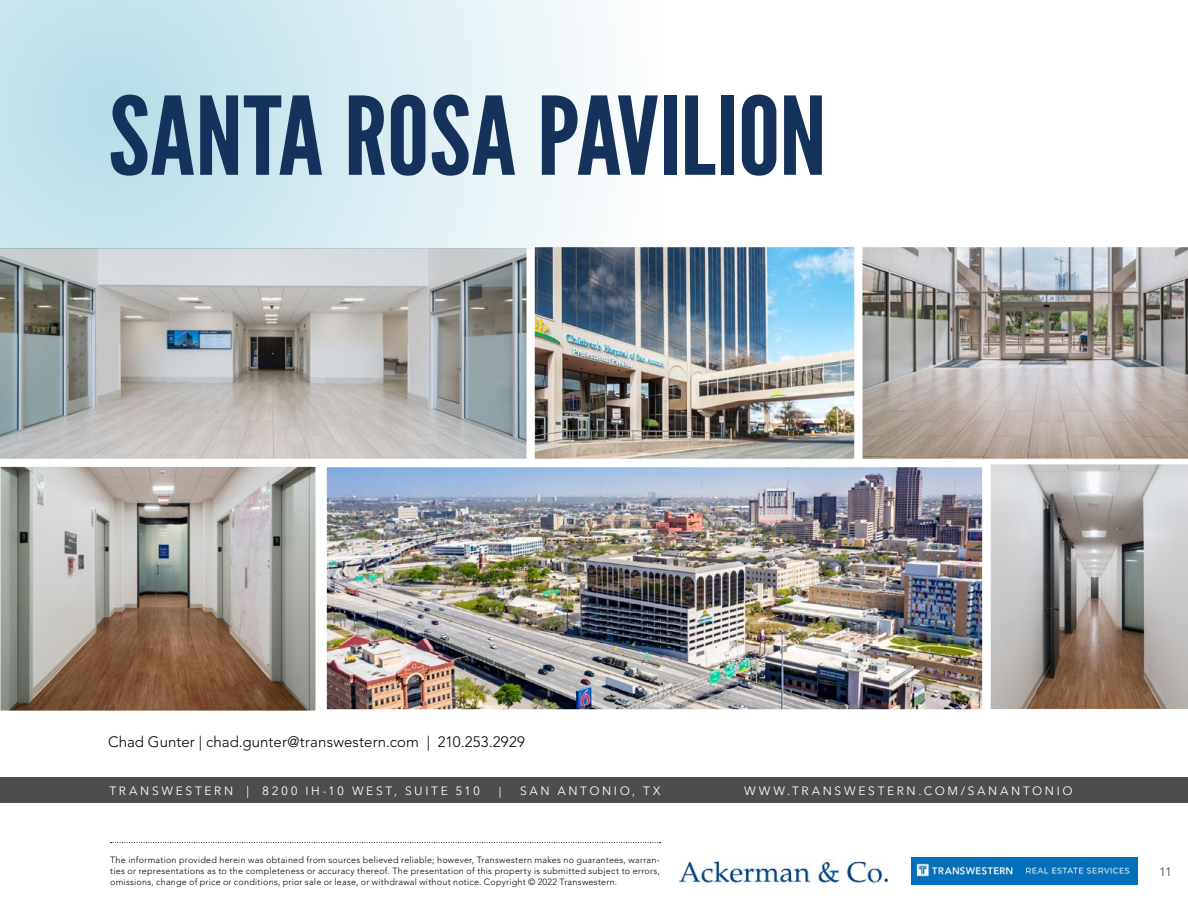
<style>
.page{position:relative;width:1188px;height:918px;background:#fff}
.page>*{position:absolute;margin:0;border:0;box-sizing:border-box;transform-origin:0 0}
.t1{font:108px "League Gothic";color:#15325c;scale:1.11 1}
.t2{font:300 15px "Avenir LT Std";letter-spacing:.01em;color:#000}
.t3{font:12px "Avenir Next LT Pro";letter-spacing:.22em;color:#fff}
.t4{font:12px "Avenir Next LT Pro";color:#4d4d4f}
.t5{font:10.8px "Avenir Next LT Pro";color:#fff;scale:1.11 1}
.t6{font:300 9px/10.8px "Avenir LT Std";letter-spacing:.03em;color:#000;text-align:justify}
</style>
<div class="page">
<div style="left:0;top:0;width:663px;height:248px;background:linear-gradient(to right,#b6dce7,#f9fcfd)"></div>
<img style="left:328px;top:468px;width:654px;height:241px">
<div style="left:319px;top:459px;width:724px;height:259px;border:8px solid #fff"></div>
<svg style="left:982px;top:467px;width:206px;height:251px;background:#aea8a4"></svg>
<svg style="left:0;top:240px;width:526px;height:227px;background:#b2b4b4"></svg>
<img style="left:535px;top:248px;width:318px;height:210px">
<svg style="left:853px;top:247px;width:335px;height:220px;background:#ada7a3"></svg>
<div style="left:526px;top:239px;width:337px;height:228px;border:8px solid #fff"></div>
<img style="left:911px;top:858px;width:227px;height:27px">
<div style="left:0;top:778px;width:1188px;height:25px;background:#4d4d4f"></div>
<img style="left:657px;top:843px;width:231px;height:40px">
<svg style="left:111px;top:842px;width:550px;height:1px"></svg>
<svg style="left:0;top:458px;width:325px;height:260px;background:#a99f95"></svg>
<h1 class="t1" style="left:109px;top:72px;width:648px">SANTA ROSA PAVILION</h1>
<h2 class="t2" style="left:108px;top:733px;width:418px">Chad Gunter | chad.gunter@transwestern.com | 210.253.2929</h2>
<h3 class="t3" style="left:110px;top:784px;width:372px">TRANSWESTERN | 8200 IH-10 WEST, SUITE 510</h3>
<p class="t5" style="left:499px;top:785px;width:4px">|</p>
<h3 class="t3" style="left:520px;top:784px;width:142px">SAN ANTONIO, TX</h3>
<h3 class="t3" style="left:744px;top:784px;width:330px">WWW.TRANSWESTERN.COM/SANANTONIO</h3>
<p class="t6" style="left:110px;top:855px;width:551px">The information provided herein was obtained from sources believed reliable; however, Transwestern makes no guarantees, warran&shy;ties or representations as to the completeness or accuracy thereof. The presentation of this property is submitted subject to errors, omissions, change of price or conditions, prior sale or lease, or withdrawal without notice. Copyright © 2022 Transwestern.</p>
<h3 class="t4" style="left:1159px;top:865px;width:14px">11</h3>
</div>
